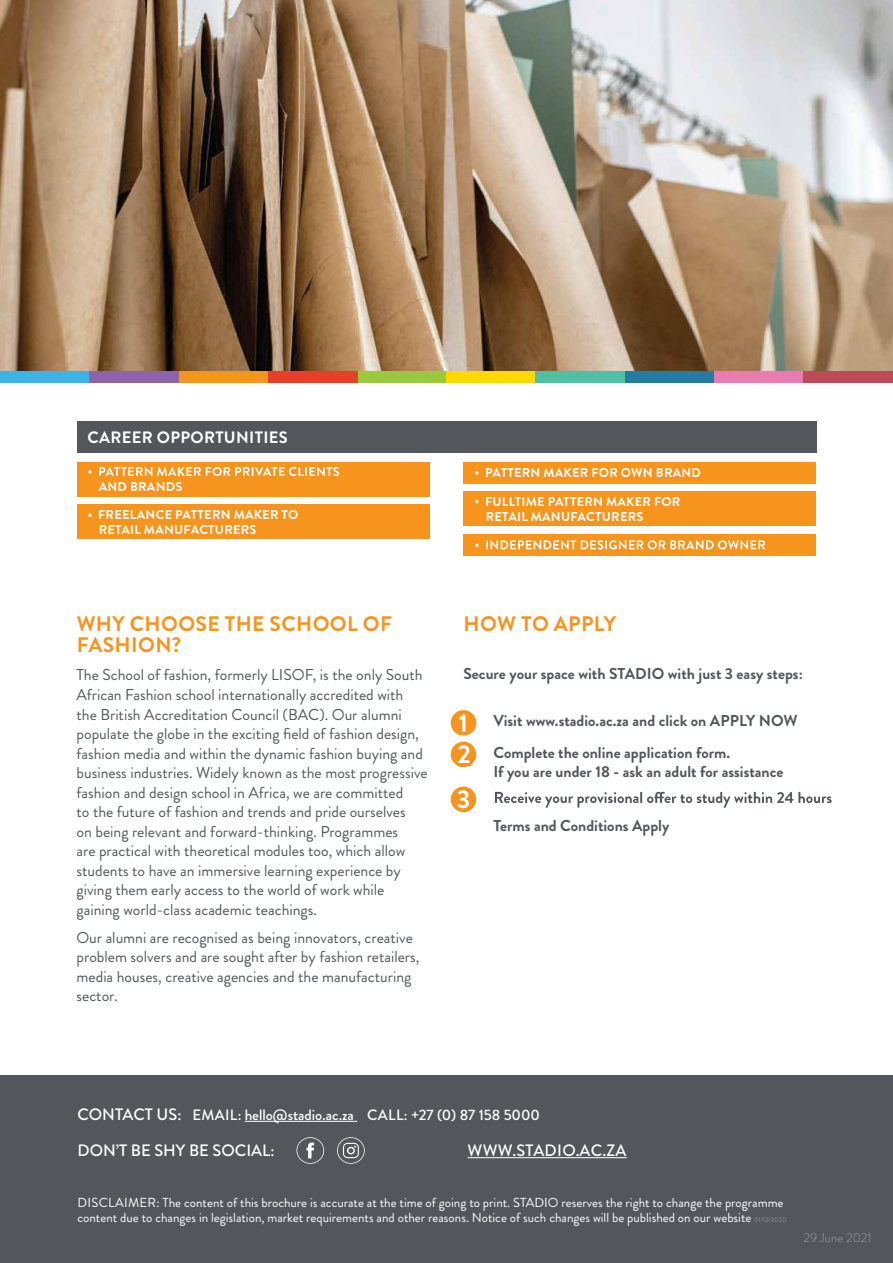
<style>
.page{position:relative;width:893px;height:1263px;background:#fff}
.page>*{position:absolute;margin:0;border:0;box-sizing:border-box;transform-origin:0 0}
.t1{font:700 25.65px "Brandon Grotesque";color:#fff}
.t2{font:700 21px/21px "Brandon Grotesque";letter-spacing:.02em;color:#f7941e}
.t3{font:500 16.5px "Brandon Grotesque";color:#fff}
.t4{font:700 16.5px "Brandon Grotesque";letter-spacing:.02em;color:#fff}
.t5{font:500 16.5px "Brandon Grotesque";letter-spacing:.02em;color:#fff}
.t6{font:15.75px/19.5px "Brandon Grotesque";color:#53575b}
.t7{font:700 15.75px/31.5px "Brandon Grotesque";color:#53575b}
.t8{font:500 15px "Brandon Grotesque";color:#fff}
.t9{font:13.05px/15px "Brandon Grotesque";color:#fff}
.t10{font:700 12.75px/15px "Brandon Grotesque";letter-spacing:.02em;color:#fff}
.t11{font:300 12.75px "Brandon Grotesque";color:#9ba0a6}
.s1{font-size:16.5px}
.s2{font-size:6.75px;color:#939598}
</style>
<div class="page">
<img style="left:0;top:0;width:893px;height:371px">
<div style="left:0;top:1075px;width:893px;height:188px;background:#53575b"></div>
<hr style="left:245px;top:1121px;width:112px;height:1px;background:#fff">
<svg style="left:296px;top:1137px;width:28px;height:27px"></svg>
<svg style="left:337px;top:1137px;width:28px;height:27px"></svg>
<hr style="left:468px;top:1157px;width:159px;height:1px;background:#fff">
<div style="left:357px;top:371px;width:89px;height:12px;background:#9aca3c"></div>
<div style="left:179px;top:371px;width:89px;height:12px;background:#f7941e"></div>
<div style="left:625px;top:371px;width:89px;height:12px;background:#237da0"></div>
<div style="left:0;top:371px;width:89px;height:12px;background:#3cb4e7"></div>
<div style="left:89px;top:371px;width:90px;height:12px;background:#8d64aa"></div>
<div style="left:268px;top:371px;width:89px;height:12px;background:#e44126"></div>
<div style="left:446px;top:371px;width:90px;height:12px;background:#fada00"></div>
<div style="left:536px;top:371px;width:89px;height:12px;background:#4fbfa5"></div>
<div style="left:714px;top:371px;width:90px;height:12px;background:#e97bb1"></div>
<div style="left:804px;top:371px;width:89px;height:12px;background:#bf4956"></div>
<svg style="left:495px;top:792px;width:337px;height:16px"></svg>
<div style="left:451px;top:787px;width:25px;height:25px;background:#f7941e;border-radius:50%"></div>
<div style="left:451px;top:742px;width:25px;height:25px;background:#f7941e;border-radius:50%"></div>
<div style="left:457px;top:745px;width:14px;height:21px;background:#f7941e"></div>
<div style="left:451px;top:710px;width:25px;height:26px;background:#f7941e;border-radius:50%"></div>
<div style="left:77px;top:504px;width:352px;height:34px;background:#f7941e"></div>
<div style="left:463px;top:462px;width:353px;height:21px;background:#f7941e"></div>
<div style="left:463px;top:492px;width:353px;height:34px;background:#f7941e"></div>
<div style="left:463px;top:534px;width:353px;height:22px;background:#f7941e"></div>
<div style="left:77px;top:462px;width:352px;height:34px;background:#f7941e"></div>
<svg style="left:88px;top:514px;width:4px;height:3px"></svg>
<svg style="left:475px;top:471px;width:4px;height:4px"></svg>
<svg style="left:475px;top:500px;width:4px;height:3px"></svg>
<svg style="left:475px;top:540px;width:290px;height:9px"></svg>
<div style="left:77px;top:421px;width:739px;height:32px;background:#53575b"></div>
<svg style="left:88px;top:467px;width:251px;height:9px"></svg>
<p class="t4" style="left:88px;top:426px;width:202px">CAREER OPPORTUNITIES</p>
<p class="t10" style="left:99px;top:479px;width:85px">AND BRANDS</p>
<p class="t10" style="left:98px;top:508px;width:202px">FREELANCE PATTERN MAKER TO<br>RETAIL MANUFACTURERS</p>
<p class="t10" style="left:485px;top:465px;width:217px">PATTERN MAKER FOR OWN BRAND</p>
<p class="t10" style="left:485px;top:494px;width:197px">FULLTIME PATTERN MAKER FOR<br>RETAIL MANUFACTURERS</p>
<h2 class="t2" style="left:77px;top:614px;width:317px">WHY CHOOSE THE SCHOOL OF<br>FASHION?</h2>
<p class="t6" style="left:77px;top:665px;width:353px">The School of fashion, formerly LISOF, is the only South African Fashion school internationally accredited with the British Accreditation Council (BAC). Our alumni populate the globe in the exciting field of fashion design, fashion media and within the dynamic fashion buying and business industries. Widely known as the most progressive fashion and design school in Africa, we are committed<br>to the future of fashion and trends and pride ourselves<br>on being relevant and forward-thinking. Programmes<br>are practical with theoretical modules too, which allow students to have an immersive learning experience by giving them early access to the world of work while gaining world-class academic teachings.</p>
<p class="t6" style="left:77px;top:927px;width:344px">Our alumni are recognised as being innovators, creative problem solvers and are sought after by fashion retailers, media houses, creative agencies and the manufacturing sector.</p>
<h2 class="t2" style="left:464px;top:614px;width:154px">HOW TO APPLY</h2>
<p class="t7" style="left:463px;top:658px;width:341px">Secure your space with STADIO with just 3 easy steps:</p>
<p class="t7" style="left:493px;top:705px;width:306px">Visit www.stadio.ac.za and click on APPLY NOW<br>Complete the online application form.</p>
<p class="t7" style="left:493px;top:756px;width:291px">If you are under 18 - ask an adult for assistance</p>
<p class="t7" style="left:493px;top:810px;width:177px">Terms and Conditions Apply</p>
<h1 class="t1" style="left:459px;top:705px;width:11px">1</h1>
<h1 class="t1" style="left:457px;top:736px;width:15px">2</h1>
<h1 class="t1" style="left:457px;top:781px;width:15px">3</h1>
<p class="t8" style="left:77px;top:1104px;width:464px"><span class="s1">CONTACT US:</span> EMAIL: hello@stadio.ac.za CALL: +27 (0) 87 158 5000</p>
<p class="t3" style="left:77px;top:1139px;width:199px">DON’T BE SHY BE SOCIAL:</p>
<p class="t5" style="left:468px;top:1139px;width:160px">WWW.STADIO.AC.ZA</p>
<p class="t9" style="left:77px;top:1195px;width:710px">DISCLAIMER: The content of this brochure is accurate at the time of going to print. STADIO reserves the right to change the programme content due to changes in legislation, market requirements and other reasons. Notice of such changes will be published on our website <span class="s2">01/12/2020</span></p>
<p class="t11" style="left:803px;top:1228px;width:70px">29 June 2021</p>
</div>
